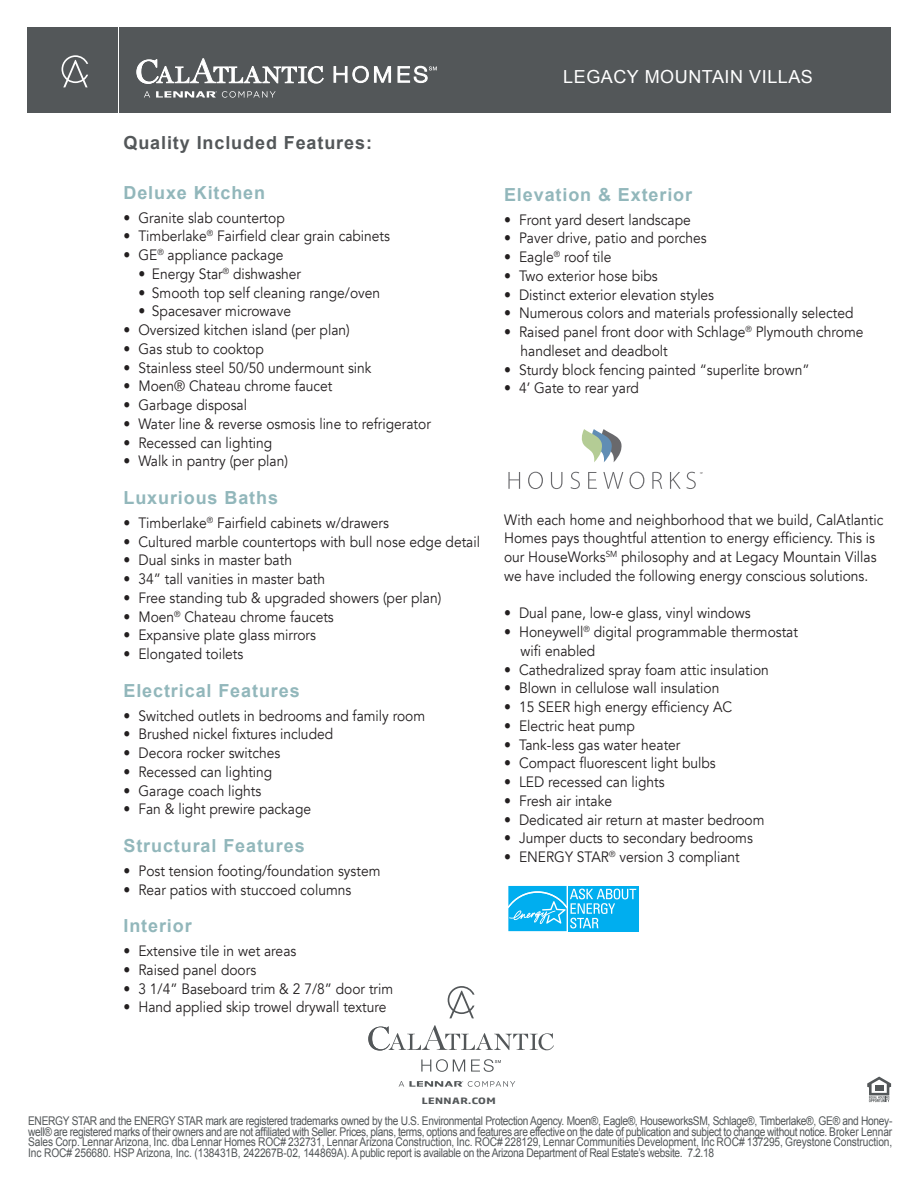
<style>
.page{position:relative;width:918px;height:1188px;background:#fff}
.page>*{position:absolute;margin:0;border:0;box-sizing:border-box;transform-origin:0 0}
.t1{font:700 18px "Arial";letter-spacing:.05em;color:#92b7bb}
.t2{font:700 18px "Arial";letter-spacing:.05em;color:#535759}
.t3{font:18px "Arial";letter-spacing:.03em;color:#fff}
.t4{font:15px/18.8px "Avenir";color:#231f20;scale:.92 1}
.t5{font:12px/10.5px "Arial";letter-spacing:-.03em;color:#535759;text-align:justify;scale:.85 1}
.t6{font:700 8.7px "Soho Gothic Pro";letter-spacing:.045em;color:#535759;scale:1.2 1}
</style>
<div class="page">
<div style="left:27px;top:27px;width:91px;height:86px;background:#535759"></div>
<div style="left:120px;top:27px;width:771px;height:86px;background:#535759"></div>
<svg style="left:62px;top:55px;width:26px;height:32px"></svg>
<svg style="left:144px;top:91px;width:6px;height:7px"></svg>
<svg style="left:156px;top:91px;width:120px;height:7px"></svg>
<svg style="left:136px;top:58px;width:188px;height:26px"></svg>
<svg style="left:333px;top:65px;width:104px;height:19px"></svg>
<svg style="left:867px;top:1077px;width:24px;height:25px"></svg>
<svg style="left:421px;top:1059px;width:44px;height:13px"></svg>
<svg style="left:471px;top:1059px;width:30px;height:13px"></svg>
<svg style="left:368px;top:1025px;width:186px;height:26px"></svg>
<svg style="left:399px;top:1081px;width:116px;height:6px"></svg>
<svg style="left:448px;top:986px;width:27px;height:32px"></svg>
<svg style="left:508px;top:885px;width:131px;height:47px;background:#2fbcf1"></svg>
<svg style="left:508px;top:472px;width:12px;height:17px"></svg>
<svg style="left:528px;top:472px;width:15px;height:17px"></svg>
<svg style="left:551px;top:472px;width:11px;height:17px"></svg>
<svg style="left:571px;top:472px;width:9px;height:17px"></svg>
<svg style="left:588px;top:472px;width:9px;height:17px"></svg>
<svg style="left:603px;top:472px;width:20px;height:17px"></svg>
<svg style="left:630px;top:472px;width:14px;height:17px"></svg>
<svg style="left:652px;top:472px;width:10px;height:17px"></svg>
<svg style="left:581px;top:429px;width:41px;height:33px"></svg>
<svg style="left:670px;top:472px;width:32px;height:17px"></svg>
<p class="t2" style="left:123px;top:130px;width:250px">Quality Included Features:</p>
<p class="t1" style="left:123px;top:180px;width:143px">Deluxe Kitchen</p>
<p class="t4" style="left:123px;top:208px;width:177px">• Granite slab countertop</p>
<p class="t4" style="left:123px;top:227px;width:291px">• Timberlake<sup>®</sup> Fairfield clear grain cabinets</p>
<p class="t4" style="left:123px;top:246px;width:175px">• GE<sup>®</sup> appliance package</p>
<p class="t4" style="left:138px;top:265px;width:178px">• Energy Star<sup>®</sup> dishwasher</p>
<p class="t4" style="left:138px;top:283px;width:264px">• Smooth top self cleaning range/oven</p>
<p class="t4" style="left:138px;top:302px;width:167px">• Spacesaver microwave</p>
<p class="t4" style="left:123px;top:321px;width:248px">• Oversized kitchen island (per plan)</p>
<p class="t4" style="left:123px;top:340px;width:154px">• Gas stub to cooktop</p>
<p class="t4" style="left:123px;top:358px;width:271px">• Stainless steel 50/50 undermount sink</p>
<p class="t4" style="left:123px;top:377px;width:229px">• Moen® Chateau chrome faucet</p>
<p class="t4" style="left:123px;top:396px;width:136px">• Garbage disposal</p>
<p class="t4" style="left:123px;top:415px;width:336px">• Water line &amp; reverse osmosis line to refrigerator</p>
<p class="t4" style="left:123px;top:433px;width:163px">• Recessed can lighting</p>
<p class="t4" style="left:123px;top:452px;width:180px">• Walk in pantry (per plan)</p>
<p class="t1" style="left:123px;top:486px;width:156px">Luxurious Baths</p>
<p class="t4" style="left:123px;top:514px;width:290px">• Timberlake<sup>®</sup> Fairfield cabinets w/drawers</p>
<p class="t4" style="left:123px;top:532px;width:389px">• Cultured marble countertops with bull nose edge detail</p>
<p class="t4" style="left:123px;top:551px;width:185px">• Dual sinks in master bath</p>
<p class="t4" style="left:123px;top:570px;width:221px">• 34” tall vanities in master bath</p>
<p class="t4" style="left:123px;top:589px;width:347px">• Free standing tub &amp; upgraded showers (per plan)</p>
<p class="t4" style="left:123px;top:607px;width:230px">• Moen<sup>®</sup> Chateau chrome faucets</p>
<p class="t4" style="left:123px;top:626px;width:211px">• Expansive plate glass mirrors</p>
<p class="t4" style="left:123px;top:645px;width:132px">• Elongated toilets</p>
<p class="t1" style="left:123px;top:678px;width:178px">Electrical Features</p>
<p class="t4" style="left:123px;top:706px;width:329px">• Switched outlets in bedrooms and family room</p>
<p class="t4" style="left:123px;top:725px;width:229px">• Brushed nickel fixtures included</p>
<p class="t4" style="left:123px;top:744px;width:172px">• Decora rocker switches</p>
<p class="t4" style="left:123px;top:763px;width:163px">• Recessed can lighting</p>
<p class="t4" style="left:123px;top:781px;width:151px">• Garage coach lights</p>
<p class="t4" style="left:123px;top:800px;width:206px">• Fan &amp; light prewire package</p>
<p class="t1" style="left:123px;top:834px;width:183px">Structural Features</p>
<p class="t4" style="left:123px;top:862px;width:281px">• Post tension footing/foundation system</p>
<p class="t4" style="left:123px;top:880px;width:249px">• Rear patios with stuccoed columns</p>
<p class="t1" style="left:123px;top:914px;width:70px">Interior</p>
<p class="t4" style="left:123px;top:942px;width:189px">• Extensive tile in wet areas</p>
<p class="t4" style="left:123px;top:961px;width:146px">• Raised panel doors</p>
<p class="t4" style="left:123px;top:979px;width:295px">• 3 1/4” Baseboard trim &amp; 2 7/8” door trim</p>
<p class="t4" style="left:123px;top:998px;width:287px">• Hand applied skip trowel drywall texture</p>
<p class="t3" style="left:563px;top:65px;width:251px">LEGACY MOUNTAIN VILLAS</p>
<p class="t1" style="left:504px;top:182px;width:190px">Elevation &amp; Exterior</p>
<p class="t4" style="left:504px;top:210px;width:204px">• Front yard desert landscape</p>
<p class="t4" style="left:504px;top:229px;width:222px">• Paver drive, patio and porches</p>
<p class="t4" style="left:504px;top:248px;width:118px">• Eagle<sup>®</sup> roof tile</p>
<p class="t4" style="left:504px;top:267px;width:169px">• Two exterior hose bibs</p>
<p class="t4" style="left:504px;top:285px;width:230px">• Distinct exterior elevation styles</p>
<p class="t4" style="left:504px;top:304px;width:381px">• Numerous colors and materials professionally selected</p>
<p class="t4" style="left:521px;top:323px;width:374px;text-indent:-16px">• Raised panel front door with Schlage<sup>®</sup> Plymouth chrome handleset and deadbolt</p>
<p class="t4" style="left:504px;top:360px;width:334px">• Sturdy block fencing painted “superlite brown”</p>
<p class="t4" style="left:504px;top:379px;width:148px">• 4’ Gate to rear yard</p>
<p class="t4" style="left:504px;top:510px;width:414px">With each home and neighborhood that we build, CalAtlantic Homes pays thoughtful attention to energy efficiency. This is our HouseWorks<sup>SM</sup> philosophy and at Legacy Mountain Villas we have included the following energy conscious solutions.</p>
<p class="t4" style="left:504px;top:604px;width:270px">• Dual pane, low-e glass, vinyl windows</p>
<p class="t4" style="left:521px;top:623px;width:303px;text-indent:-17px">• Honeywell<sup>®</sup> digital programmable thermostat wifi enabled</p>
<p class="t4" style="left:504px;top:660px;width:289px">• Cathedralized spray foam attic insulation</p>
<p class="t4" style="left:504px;top:679px;width:236px">• Blown in cellulose wall insulation</p>
<p class="t4" style="left:504px;top:698px;width:250px">• 15 SEER high energy efficiency AC</p>
<p class="t4" style="left:504px;top:717px;width:144px">• Electric heat pump</p>
<p class="t4" style="left:504px;top:735px;width:193px">• Tank-less gas water heater</p>
<p class="t4" style="left:504px;top:754px;width:232px">• Compact fluorescent light bulbs</p>
<p class="t4" style="left:504px;top:773px;width:176px">• LED recessed can lights</p>
<p class="t4" style="left:504px;top:792px;width:119px">• Fresh air intake</p>
<p class="t4" style="left:504px;top:810px;width:285px">• Dedicated air return at master bedroom</p>
<p class="t4" style="left:504px;top:829px;width:272px">• Jumper ducts to secondary bedrooms</p>
<p class="t4" style="left:504px;top:848px;width:258px">• ENERGY STAR<sup>®</sup> version 3 compliant</p>
<p class="t6" style="left:422px;top:1094px;width:63px">LENNAR.COM</p>
<p class="t5" style="left:28px;top:1116px;width:1018px">ENERGY STAR and the ENERGY STAR mark are registered trademarks owned by the U.S. Environmental Protection Agency. Moen®, Eagle®, HouseworksSM, Schlage®, Timberlake®, GE® and Honey&shy;well® are registered marks of their owners and are not affiliated with Seller. Prices, plans, terms, options and features are effective on the date of publication and subject to change without notice. Broker Lennar Sales Corp. Lennar Arizona, Inc. dba Lennar Homes ROC# 232731, Lennar Arizona Construction, Inc. ROC# 228129, Lennar Communities Development, Inc ROC# 137295, Greystone Construction, Inc ROC# 256680. HSP Arizona, Inc. (138431B, 242267B-02, 144869A). A public report is available on the Arizona Department of Real Estate’s website. 7.2.18</p>
</div>
